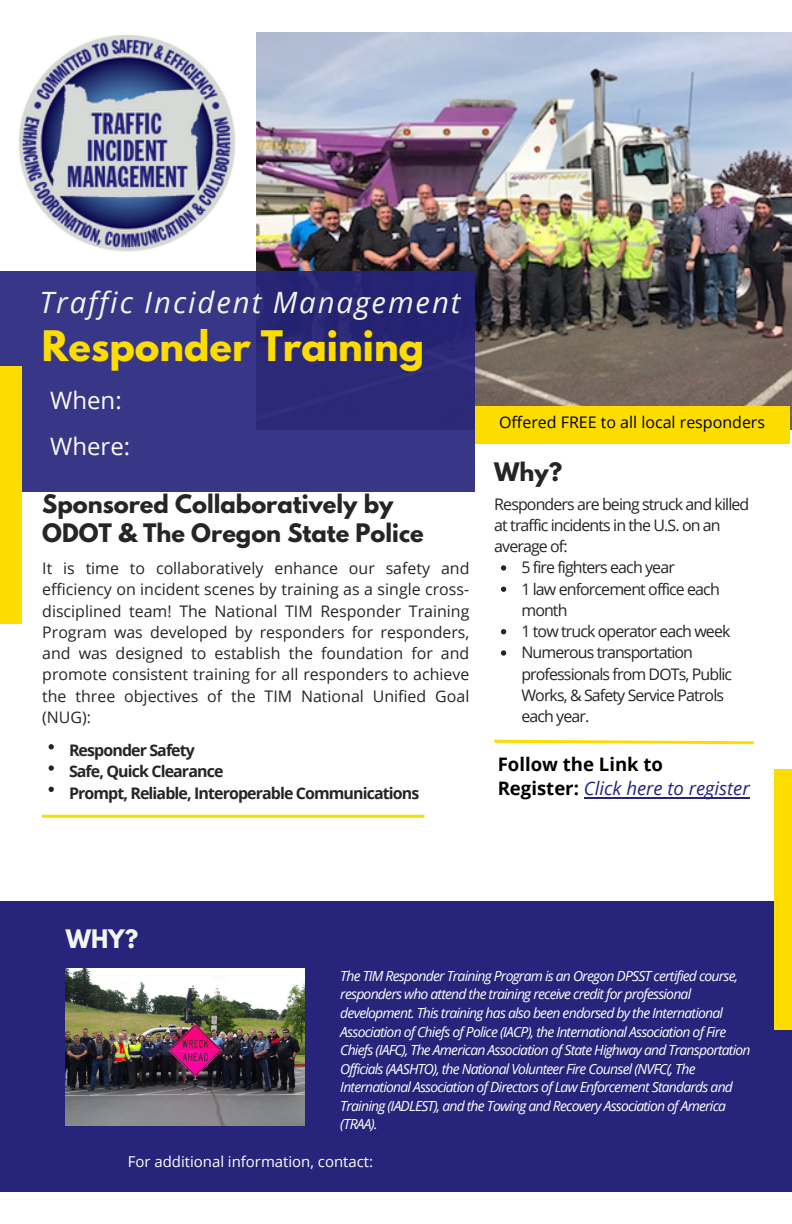
<style>
.page{position:relative;width:792px;height:1224px;background:#fff}
.page>*{position:absolute;margin:0;border:0;box-sizing:border-box;transform-origin:0 0}
.t1{font:700 37.2px "League Spartan";color:#fddd00}
.t2{font:italic 29.4px "Open Sans";letter-spacing:.065em;color:#f4f5f0}
.t3{font:24px/46.4px "Open Sans";color:#fafbfa}
.t4{font:700 22.6px/28.8px "League Spartan";color:#252426}
.t5{font:700 22.6px "League Spartan";color:#f4f5f0}
.t6{font:700 18.6px/24px "Open Sans";color:#000}
.t7{font:16px/21.2px "Open Sans";letter-spacing:-.055em;color:#252426}
.t8{font:700 16px "Open Sans";letter-spacing:-.055em;color:#252426}
.t9{font:16px "Open Sans";color:#000}
.t10{font:15px "Open Sans";color:#fff}
.t11{font:italic 14px/18.6px "Open Sans";letter-spacing:-.055em;color:#fff}
.s1{font-weight:400;font-style:italic;color:#26247b}
</style>
<div class="page">
<img style="left:257px;top:32px;width:535px;height:398px">
<div style="left:0;top:272px;width:475px;height:220px;background:linear-gradient(to right,#3b3989,#2b2978)"></div>
<div style="left:0;top:366px;width:22px;height:258px;background:#fddd00"></div>
<div style="left:0;top:901px;width:792px;height:291px;background:#26247b"></div>
<div style="left:774px;top:769px;width:18px;height:261px;background:#fddd00"></div>
<img style="left:66px;top:968px;width:238px;height:158px">
<img style="left:19px;top:35px;width:217px;height:216px">
<svg style="left:49px;top:744px;width:5px;height:5px"></svg>
<svg style="left:49px;top:765px;width:5px;height:6px"></svg>
<svg style="left:49px;top:787px;width:5px;height:5px"></svg>
<svg style="left:501px;top:565px;width:5px;height:6px"></svg>
<svg style="left:501px;top:587px;width:5px;height:5px"></svg>
<svg style="left:501px;top:629px;width:5px;height:5px"></svg>
<svg style="left:501px;top:650px;width:5px;height:6px"></svg>
<div style="left:475px;top:406px;width:315px;height:37px;background:#fddd00"></div>
<hr style="left:42px;top:815px;width:382px;height:3px;background:#fddd00">
<svg style="left:494px;top:739px;width:260px;height:6px"></svg>
<hr style="left:584px;top:797px;width:166px;height:2px;background:#26247b">
<p class="t2" style="left:40px;top:282px;width:422px">Traffic Incident Management</p>
<p class="t1" style="left:42px;top:328px;width:384px">Responder Training</p>
<p class="t3" style="left:50px;top:376px;width:82px">When:<br>Where:</p>
<p class="t4" style="left:42px;top:492px;width:383px">Sponsored Collaboratively by<br>ODOT &amp; The Oregon State Police</p>
<p class="t7" style="left:42px;top:557px;width:429px;text-align:justify">It is time to collaboratively enhance our safety and efficiency on incident scenes by training as a single cross&shy;disciplined team! The National TIM Responder Training Program was developed by responders for responders, and was designed to establish the foundation for and promote consistent training for all responders to achieve the three objectives of the TIM National Unified Goal (NUG):</p>
<p class="t8" style="left:69px;top:739px;width:127px">Responder Safety</p>
<p class="t8" style="left:69px;top:760px;width:156px">Safe, Quick Clearance</p>
<p class="t8" style="left:69px;top:782px;width:352px">Prompt, Reliable, Interoperable Communications</p>
<p class="t9" style="left:499px;top:411px;width:268px">Offered FREE to all local responders</p>
<p class="t4" style="left:494px;top:460px;width:69px">Why?</p>
<p class="t7" style="left:494px;top:493px;width:257px">Responders are being struck and killed at traffic incidents in the U.S. on an average of:</p>
<p class="t7" style="left:521px;top:556px;width:155px">5 fire fighters each year</p>
<p class="t7" style="left:521px;top:578px;width:200px">1 law enforcement office each month</p>
<p class="t7" style="left:521px;top:620px;width:211px">1 tow truck operator each week</p>
<p class="t7" style="left:521px;top:642px;width:212px">Numerous transportation professionals from DOTs, Public<br>Works, &amp; Safety Service Patrols each year.</p>
<p class="t6" style="left:498px;top:752px;width:254px">Follow the Link to<br>Register: <span class="s1">Click here to register</span></p>
<p class="t5" style="left:66px;top:927px;width:74px">WHY?</p>
<p class="t11" style="left:340px;top:966px;width:412px">The TIM Responder Training Program is an Oregon DPSST certified course, responders who attend the training receive credit for professional development. This training has also been endorsed by the International Association of Chiefs of Police (IACP), the International Association of Fire Chiefs (IAFC), The American Association of State Highway and Transportation Officials (AASHTO), the National Volunteer Fire Counsel (NVFC(, The International Association of Directors of Law Enforcement Standards and Training (IADLEST), and the Towing and Recovery Association of America (TRAA).</p>
<p class="t10" style="left:128px;top:1151px;width:247px">For additional information, contact:</p>
</div>
